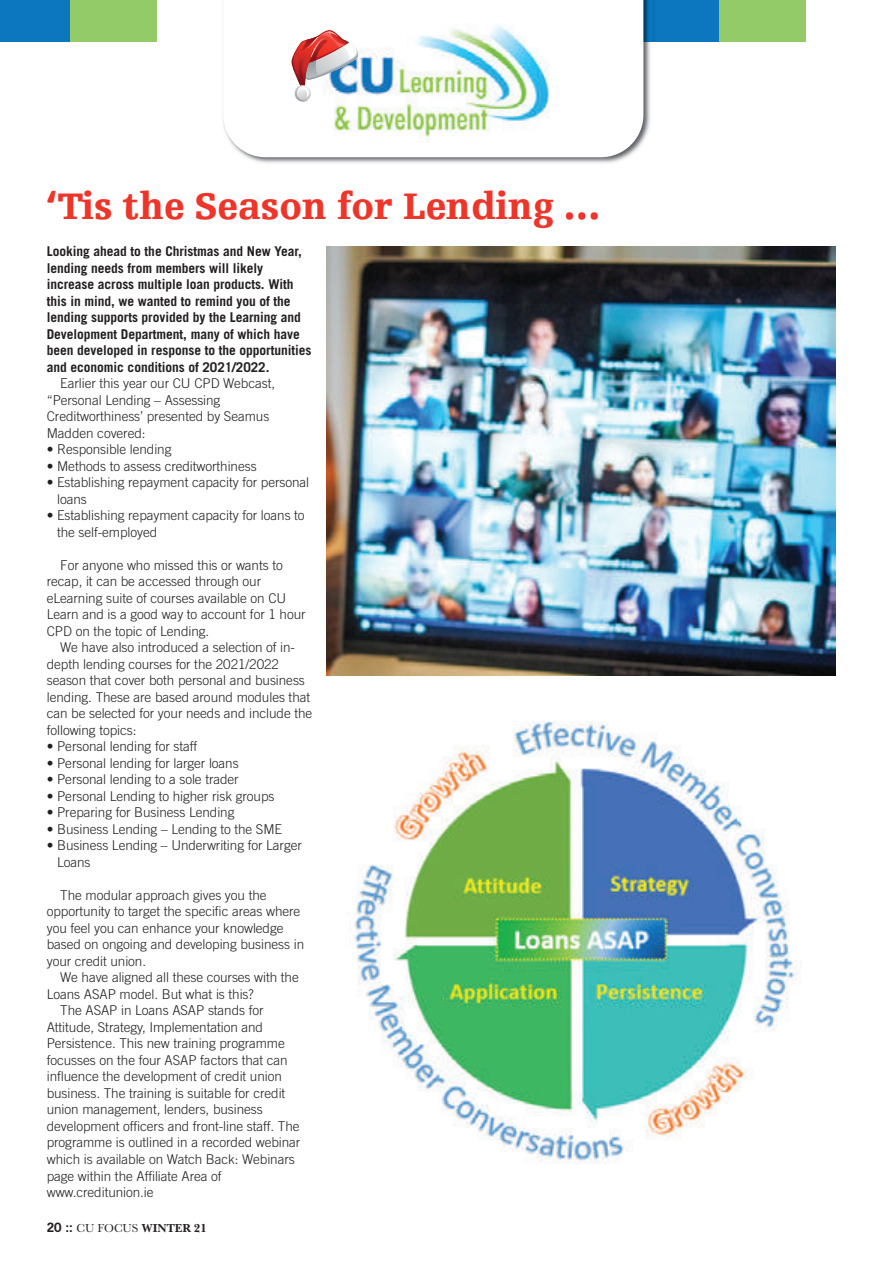
<style>
.page{position:relative;width:893px;height:1263px;background:#fff}
.page>*{position:absolute;margin:0;border:0;box-sizing:border-box;transform-origin:0 0}
.t1{font:900 39px "Egyptienne FLT Std";color:#ee3529;scale:.95 1}
.t2{font:300 13.5px/16.5px "Trade Gothic LT Std";letter-spacing:-.005em;color:#231f20}
.t3{font:700 13.5px/16.5px "Trade Gothic LT Std";letter-spacing:-.005em;color:#231f20}
.t4{font:700 12px "Baskerville No 2 BT";color:#231f20}
.s1{font-family:"News Gothic Std"}
.s2{font-family:"Baskerville";font-weight:400}
</style>
<div class="page">
<div style="left:633px;top:0;width:87px;height:42px;background:#0c77be"></div>
<div style="left:719px;top:0;width:87px;height:42px;background:#92cb68"></div>
<div style="left:0;top:0;width:71px;height:42px;background:#0c77be"></div>
<div style="left:70px;top:0;width:87px;height:42px;background:#92cb68"></div>
<img style="left:246px;top:42px;width:404px;height:121px">
<img style="left:643px;top:0;width:6px;height:42px">
<svg style="left:223px;top:0;width:420px;height:157px"></svg>
<img style="left:311px;top:23px;width:244px;height:120px">
<img style="left:327px;top:247px;width:508px;height:429px">
<img style="left:354px;top:721px;width:447px;height:443px">
<svg style="left:292px;top:29px;width:76px;height:82px"></svg>
<h1 class="t1" style="left:47px;top:191px;width:585px">‘Tis the Season for Lending …</h1>
<p class="t3" style="left:47px;top:245px;width:266px">Looking ahead to the Christmas and New Year, lending needs from members will likely increase across multiple loan products. With this in mind, we wanted to remind you of the lending supports provided by the Learning and Development Department, many of which have been developed in response to the opportunities and economic conditions of 2021/2022.</p>
<p class="t2" style="left:47px;top:376px;width:230px;text-indent:14px">Earlier this year our CU CPD Webcast, “Personal Lending – Assessing<br>Creditworthiness’ presented by Seamus<br>Madden covered:</p>
<p class="t2" style="left:47px;top:442px;width:126px">• Responsible lending</p>
<p class="t2" style="left:47px;top:459px;width:211px">• Methods to assess creditworthiness</p>
<p class="t2" style="left:57px;top:475px;width:254px;text-indent:-10px">• Establishing repayment capacity for personal loans</p>
<p class="t2" style="left:57px;top:508px;width:249px;text-indent:-10px">• Establishing repayment capacity for loans to the self-employed</p>
<p class="t2" style="left:47px;top:558px;width:260px;text-indent:14px">For anyone who missed this or wants to recap, it can be accessed through our eLearning suite of courses available on CU Learn and is a good way to account for 1 hour CPD on the topic of Lending.</p>
<p class="t2" style="left:47px;top:640px;width:267px;text-indent:14px">We have also introduced a selection of in&shy;depth lending courses for the 2021/2022 season that cover both personal and business lending. These are based around modules that can be selected for your needs and include the following topics:</p>
<p class="t2" style="left:47px;top:739px;width:152px">• Personal lending for staff</p>
<p class="t2" style="left:47px;top:756px;width:193px">• Personal lending for larger loans</p>
<p class="t2" style="left:47px;top:772px;width:193px">• Personal lending to a sole trader</p>
<p class="t2" style="left:47px;top:789px;width:229px">• Personal Lending to higher risk groups</p>
<p class="t2" style="left:47px;top:805px;width:189px">• Preparing for Business Lending</p>
<p class="t2" style="left:47px;top:822px;width:237px">• Business Lending – Lending to the SME</p>
<p class="t2" style="left:57px;top:838px;width:246px;text-indent:-10px">• Business Lending – Underwriting for Larger<br>Loans</p>
<p class="t2" style="left:47px;top:888px;width:259px;text-indent:14px">The modular approach gives you the opportunity to target the specific areas where you feel you can enhance your knowledge based on ongoing and developing business in your credit union.</p>
<p class="t2" style="left:60px;top:970px;width:240px">We have aligned all these courses with the</p>
<p class="t2" style="left:47px;top:987px;width:208px">Loans ASAP model. But what is this?</p>
<p class="t2" style="left:60px;top:1003px;width:205px">The ASAP in Loans ASAP stands for</p>
<p class="t2" style="left:47px;top:1020px;width:218px">Attitude, Strategy, Implementation and</p>
<p class="t2" style="left:47px;top:1036px;width:240px">Persistence. This new training programme</p>
<p class="t2" style="left:47px;top:1053px;width:243px">focusses on the four ASAP factors that can</p>
<p class="t2" style="left:47px;top:1069px;width:237px">influence the development of credit union</p>
<p class="t2" style="left:47px;top:1086px;width:240px">business. The training is suitable for credit</p>
<p class="t2" style="left:47px;top:1102px;width:217px">union management, lenders, business</p>
<p class="t2" style="left:47px;top:1119px;width:254px">development officers and front-line staff. The</p>
<p class="t2" style="left:47px;top:1135px;width:255px">programme is outlined in a recorded webinar</p>
<p class="t2" style="left:47px;top:1152px;width:250px">which is available on Watch Back: Webinars</p>
<p class="t2" style="left:47px;top:1168px;width:176px">page within the Affiliate Area of</p>
<p class="t2" style="left:47px;top:1185px;width:108px">www.creditunion.ie</p>
<p class="t4" style="left:47px;top:1223px;width:162px"><span class="s1">20 ::</span> <span class="s2">CU FOCUS</span> WINTER 21</p>
</div>
